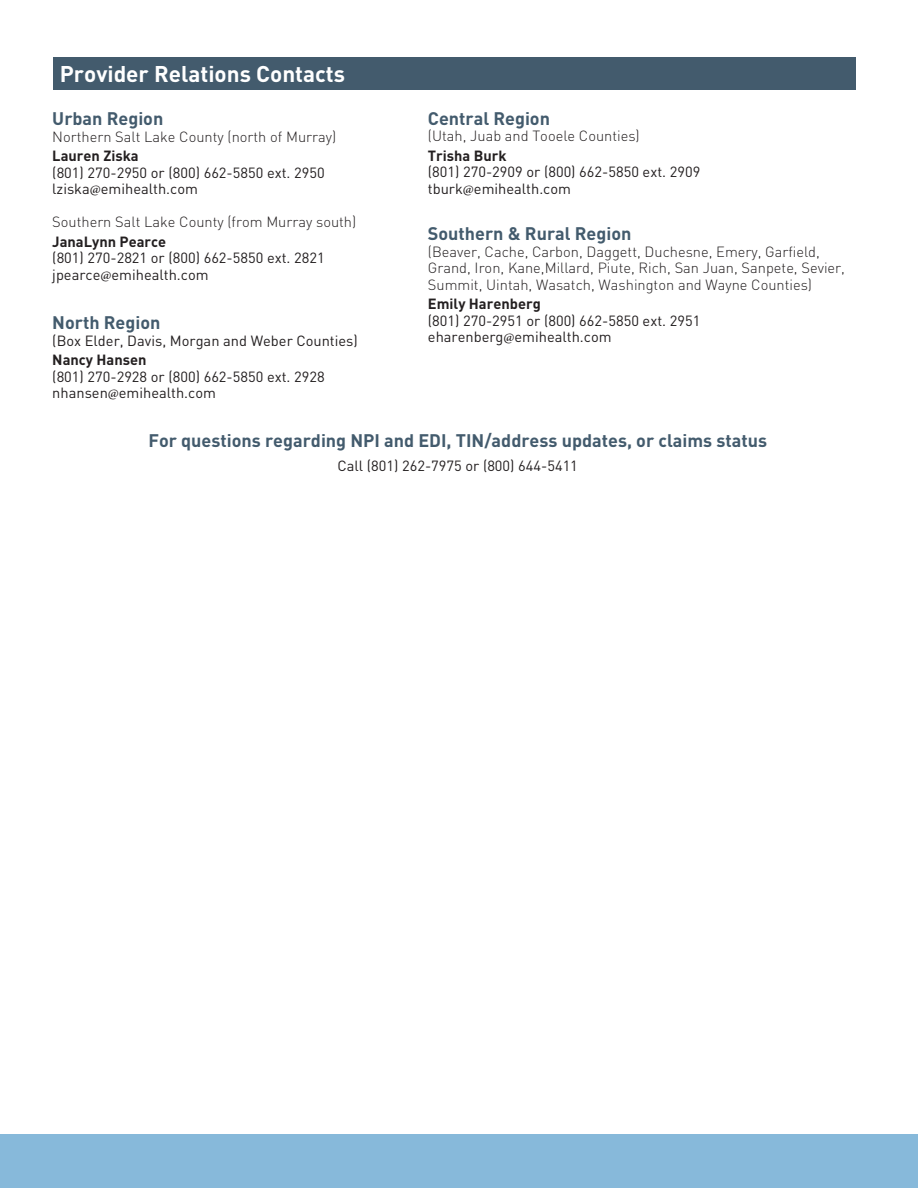
<style>
.page{position:relative;width:918px;height:1188px;background:#fff}
.page>*{position:absolute;margin:0;border:0;box-sizing:border-box;transform-origin:0 0}
.t1{font:700 22.5px "DIN";color:#fff}
.t2{font:700 18px "DIN";color:#435b6d}
.t3{font:14.7px "DIN";color:#231f20}
.t4{font:300 14.7px/16.5px "DIN";color:#231f20}
.t5{font:700 14.7px "DIN";color:#231f20}
.s1{font-family:"Minion Pro"}
</style>
<div class="page">
<div style="left:53px;top:58px;width:803px;height:32px;background:#435b6d"></div>
<div style="left:0;top:1134px;width:918px;height:54px;background:#87b9da"></div>
<p class="t1" style="left:60px;top:59px;width:287px">Provider Relations Contacts</p>
<p class="t2" style="left:52px;top:107px;width:113px">Urban Region</p>
<p class="t4" style="left:52px;top:128px;width:285px">Northern Salt Lake County (north of Murray)</p>
<p class="t5" style="left:52px;top:146px;width:88px">Lauren Ziska</p>
<p class="t3" style="left:52px;top:163px;width:274px">(801) 270-2950 or (800) 662-5850 ext. 2950</p>
<p class="t3" style="left:52px;top:180px;width:147px">lziska<span class="s1">@</span>emihealth.com</p>
<p class="t4" style="left:52px;top:213px;width:305px">Southern Salt Lake County (from Murray south)</p>
<p class="t5" style="left:52px;top:232px;width:115px">JanaLynn Pearce</p>
<p class="t3" style="left:52px;top:249px;width:274px">(801) 270-2821 or (800) 662-5850 ext. 2821</p>
<p class="t3" style="left:52px;top:265px;width:158px">jpearce<span class="s1">@</span>emihealth.com</p>
<p class="t2" style="left:52px;top:311px;width:110px">North Region</p>
<p class="t3" style="left:52px;top:331px;width:307px">(Box Elder, Davis, Morgan and Weber Counties)</p>
<p class="t5" style="left:52px;top:350px;width:96px">Nancy Hansen</p>
<p class="t3" style="left:52px;top:367px;width:274px">(801) 270-2928 or (800) 662-5850 ext. 2928</p>
<p class="t3" style="left:52px;top:384px;width:165px">nhansen<span class="s1">@</span>emihealth.com</p>
<p class="t2" style="left:428px;top:107px;width:124px">Central Region</p>
<p class="t4" style="left:428px;top:128px;width:213px">(Utah, Juab and Tooele Counties)</p>
<p class="t5" style="left:428px;top:146px;width:80px">Trisha Burk</p>
<p class="t3" style="left:428px;top:163px;width:274px">(801) 270-2909 or (800) 662-5850 ext. 2909</p>
<p class="t3" style="left:428px;top:179px;width:145px">tburk<span class="s1">@</span>emihealth.com</p>
<p class="t2" style="left:428px;top:222px;width:205px">Southern &amp; Rural Region</p>
<p class="t4" style="left:428px;top:243px;width:419px">(Beaver, Cache, Carbon, Daggett, Duchesne, Emery, Garfield,<br>Grand, Iron, Kane,Millard, Piute, Rich, San Juan, Sanpete, Sevier,<br>Summit, Uintah, Wasatch, Washington and Wayne Counties)</p>
<p class="t5" style="left:428px;top:294px;width:114px">Emily Harenberg</p>
<p class="t3" style="left:428px;top:311px;width:274px">(801) 270-2951 or (800) 662-5850 ext. 2951</p>
<p class="t3" style="left:428px;top:328px;width:185px">eharenberg<span class="s1">@</span>emihealth.com</p>
<p class="t2" style="left:148px;top:429px;width:620px">For questions regarding NPI and EDI, TIN/address updates, or claims status</p>
<p class="t3" style="left:338px;top:456px;width:242px">Call (801) 262-7975 or (800) 644-5411</p>
</div>
